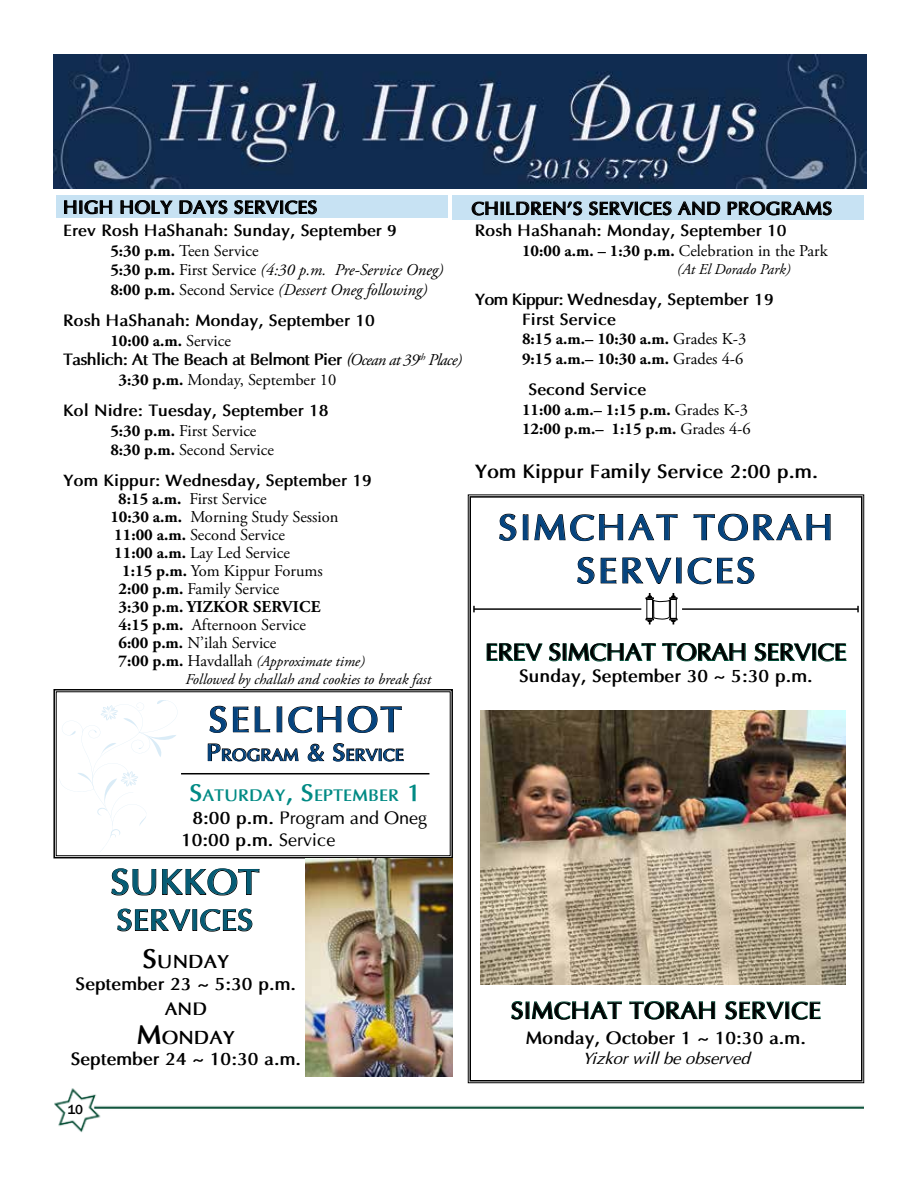
<style>
.page{position:relative;width:918px;height:1188px;background:#fff}
.page>*{position:absolute;margin:0;border:0;box-sizing:border-box;transform-origin:0 0}
.t1{font:700 36px/43.2px "Optima";letter-spacing:.06em;color:#05447f;text-align:center}
.t2{font:700 36px "Optima";color:#055c75}
.t3{font:700 30px "Optima";color:#055c75}
.t4{font:700 24px "Optima";letter-spacing:-.025em;color:#000}
.t5{font:700 24px "Optima";color:#000}
.t6{font:700 19.5px "Optima";color:#000}
.t7{font:700 18.9px "Optima";color:#000}
.t8{font:700 18px/25.2px "Optima";color:#000;text-align:center}
.t9{font:18px/21.6px "Optima";color:#000}
.t10{font:700 16.8px "Optima";color:#008a84}
.t11{font:700 16.8px "Optima";color:#05447f}
.t12{font:16.5px/18px "Adobe Garamond Pro";color:#000}
.t13{font:700 16.5px/19.8px "Optima";color:#000}
.t14{font:700 16.5px/19.8px "Adobe Garamond Pro";color:#000}
.t15{font:italic 16.5px/19.8px "Adobe Garamond Pro";color:#000}
.t16{font:700 16.5px "Optima";letter-spacing:-.04em;color:#000}
.t17{font:italic 16.5px "Optima";color:#000}
.t18{font:italic 15px/18px "Adobe Garamond Pro";color:#000}
.t19{font:500 13.5px "Franklin Gothic";color:#000}
.s1{font-weight:700;font-style:normal}
.s2{font-style:normal}
.s3{font-weight:400}
.s4{font-weight:400;font-style:italic}
.s5{font-family:"Adobe Garamond Pro";font-weight:400;font-style:italic}
.s6{font-weight:700}
.s7{font-weight:700;font-style:normal;font-size:16.5px}
.s8{font-style:normal;font-size:16.5px}
.s9{font-size:24px}
.s10{font-size:27px}
</style>
<div class="page">
<img style="left:54px;top:1083px;width:810px;height:50px">
<svg style="left:468px;top:494px;width:396px;height:589px"></svg>
<div style="left:470px;top:496px;width:392px;height:586px;border:2px solid #000"></div>
<svg style="left:499px;top:513px;width:18px;height:28px"></svg>
<svg style="left:523px;top:514px;width:155px;height:27px"></svg>
<svg style="left:693px;top:513px;width:138px;height:28px"></svg>
<svg style="left:577px;top:557px;width:178px;height:28px"></svg>
<svg style="left:646px;top:593px;width:32px;height:31px"></svg>
<hr style="left:682px;top:608px;width:176px;height:2px;background:#000">
<svg style="left:857px;top:606px;width:2px;height:6px"></svg>
<hr style="left:474px;top:608px;width:167px;height:2px;background:#000">
<svg style="left:473px;top:606px;width:2px;height:6px"></svg>
<svg style="left:486px;top:643px;width:57px;height:18px"></svg>
<svg style="left:549px;top:643px;width:107px;height:19px"></svg>
<svg style="left:662px;top:643px;width:84px;height:19px"></svg>
<svg style="left:754px;top:643px;width:93px;height:19px"></svg>
<svg style="left:511px;top:1001px;width:111px;height:19px"></svg>
<svg style="left:629px;top:1001px;width:86px;height:19px"></svg>
<svg style="left:725px;top:1001px;width:96px;height:19px"></svg>
<img style="left:480px;top:711px;width:366px;height:274px">
<img style="left:53px;top:54px;width:813px;height:135px">
<div style="left:56px;top:195px;width:392px;height:23px;background:#c7e2f3"></div>
<svg style="left:64px;top:200px;width:48px;height:15px"></svg>
<svg style="left:120px;top:200px;width:53px;height:15px"></svg>
<svg style="left:179px;top:200px;width:49px;height:15px"></svg>
<svg style="left:234px;top:200px;width:83px;height:15px"></svg>
<div style="left:453px;top:195px;width:411px;height:25px;background:#c7e2f3"></div>
<svg style="left:471px;top:201px;width:111px;height:15px"></svg>
<svg style="left:589px;top:201px;width:83px;height:15px"></svg>
<svg style="left:678px;top:201px;width:43px;height:14px"></svg>
<svg style="left:727px;top:201px;width:105px;height:15px"></svg>
<svg style="left:53px;top:689px;width:400px;height:170px"></svg>
<div style="left:56px;top:692px;width:394px;height:164px;border:1px solid #000"></div>
<svg style="left:209px;top:706px;width:18px;height:27px"></svg>
<svg style="left:233px;top:706px;width:37px;height:27px"></svg>
<svg style="left:276px;top:706px;width:126px;height:27px"></svg>
<svg style="left:208px;top:743px;width:91px;height:19px"></svg>
<svg style="left:307px;top:743px;width:17px;height:19px"></svg>
<svg style="left:333px;top:743px;width:71px;height:19px"></svg>
<hr style="left:181px;top:773px;width:248px;height:1px;background:#000">
<svg style="left:111px;top:868px;width:45px;height:28px"></svg>
<svg style="left:162px;top:868px;width:98px;height:28px"></svg>
<svg style="left:117px;top:908px;width:136px;height:24px"></svg>
<img style="left:305px;top:858px;width:148px;height:218px">
<p class="t8" style="left:63px;top:195px;width:256px">HIGH HOLY DAYS SERVICES</p>
<p class="t8" style="left:471px;top:196px;width:362px">CHILDREN’S SERVICES AND PROGRAMS</p>
<p class="t13" style="left:63px;top:220px;width:336px">Erev Rosh HaShanah: Sunday, September 9</p>
<p class="t15" style="left:110px;top:241px;width:335px"><span class="s1">5:30 p.m.</span> <span class="s2">Teen Service<br></span><span class="s1">5:30 p.m.</span> <span class="s2">First Service</span> (4:30 p.m. Pre-Service Oneg)<br><span class="s1">8:00 p.m.</span> <span class="s2">Second Service</span> (Dessert Oneg following)</p>
<p class="t13" style="left:63px;top:310px;width:314px">Rosh HaShanah: Monday, September 10</p>
<p class="t14" style="left:110px;top:331px;width:122px">10:00 a.m. <span class="s3">Service</span></p>
<p class="t16" style="left:63px;top:350px;width:400px">Tashlich: At The Beach at Belmont Pier <span class="s4">(</span><span class="s5">Ocean at 39</span><sup>th</sup> <span class="s5">Place)</span></p>
<p class="t12" style="left:119px;top:371px;width:219px"><span class="s6">3:30 p.m.</span> Monday, September 10</p>
<p class="t13" style="left:63px;top:400px;width:267px">Kol Nidre: Tuesday, September 18</p>
<p class="t12" style="left:110px;top:421px;width:165px;line-height:19.8px"><span class="s6">5:30 p.m.</span> First Service<br><span class="s6">8:30 p.m.</span> Second Service</p>
<p class="t13" style="left:63px;top:470px;width:311px">Yom Kippur: Wednesday, September 19</p>
<p class="t12" style="left:110px;top:490px;width:230px;text-indent:8px"><span class="s6">8:15 a.m.</span> First Service<br><span class="s6">10:30 a.m.</span> Morning Study Session<br><span class="s6">11:00 a.m.</span> Second Service<br><span class="s6">11:00 a.m.</span> Lay Led Service</p>
<p class="t12" style="left:118px;top:562px;width:206px"><span class="s6">1:15 p.m.</span> Yom Kippur Forums<br><span class="s6">2:00 p.m.</span> Family Service<br><span class="s6">3:30 p.m. YIZKOR SERVICE<br>4:15 p.m.</span> Afternoon Service<br><span class="s6">6:00 p.m.</span> N’ilah Service</p>
<p class="t18" style="left:185px;top:653px;width:247px;text-indent:-67px"><span class="s7">7:00 p.m.</span> <span class="s8">Havdallah</span> (Approximate time)<br>Followed by challah and cookies to break fast</p>
<h1 class="t1" style="left:209px;top:698px;width:195px">SELICHOT</h1>
<p class="t11" style="left:207px;top:745px;width:199px"><span class="s9">P</span>ROGRAM <span class="s9">&amp; S</span>ERVICE</p>
<p class="t10" style="left:189px;top:785px;width:233px"><span class="s9">S</span>ATURDAY<span class="s9">, S</span>EPTEMBER <span class="s9">1</span></p>
<p class="t9" style="left:181px;top:807px;width:248px;text-indent:11px"><span class="s6">8:00 p.m.</span> Program and Oneg<br><span class="s6">10:00 p.m.</span> Service</p>
<h1 class="t2" style="left:110px;top:860px;width:151px">SUKKOT</h1>
<h2 class="t3" style="left:117px;top:902px;width:138px">SERVICES</h2>
<p class="t7" style="left:142px;top:950px;width:88px"><span class="s10">S</span>UNDAY</p>
<p class="t8" style="left:76px;top:971px;width:222px">September 23 ~ 5:30 p.m.<br>AND</p>
<p class="t7" style="left:137px;top:1026px;width:100px"><span class="s10">M</span>ONDAY</p>
<p class="t8" style="left:71px;top:1046px;width:232px">September 24 ~ 10:30 a.m.</p>
<p class="t13" style="left:475px;top:221px;width:314px">Rosh HaShanah: Monday, September 10</p>
<p class="t12" style="left:522px;top:243px;width:307px"><span class="s6">10:00 a.m. – 1:30 p.m.</span> Celebration in the Park</p>
<p class="t18" style="left:677px;top:261px;width:115px">(At El Dorado Park)</p>
<p class="t13" style="left:522px;top:289px;width:253px;text-indent:-47px">Yom Kippur: Wednesday, September 19<br>First Service</p>
<p class="t14" style="left:522px;top:330px;width:226px">8:15 a.m.– 10:30 a.m. <span class="s3">Grades K-3<br></span>9:15 a.m.– 10:30 a.m. <span class="s3">Grades 4-6</span></p>
<p class="t13" style="left:528px;top:379px;width:120px">Second Service</p>
<p class="t14" style="left:522px;top:400px;width:230px">11:00 a.m.– 1:15 p.m. <span class="s3">Grades K-3<br></span>12:00 p.m.– 1:15 p.m. <span class="s3">Grades 4-6</span></p>
<p class="t6" style="left:475px;top:459px;width:345px">Yom Kippur Family Service 2:00 p.m.</p>
<h1 class="t1" style="left:498px;top:506px;width:337px">SIMCHAT TORAH<br>SERVICES</h1>
<h3 class="t4" style="left:485px;top:638px;width:363px">EREV SIMCHAT TORAH SERVICE</h3>
<p class="t8" style="left:519px;top:663px;width:295px">Sunday, September 30 ~ 5:30 p.m.</p>
<h3 class="t5" style="left:511px;top:996px;width:312px">SIMCHAT TORAH SERVICE</h3>
<p class="t8" style="left:526px;top:1025px;width:282px">Monday, October 1 ~ 10:30 a.m.</p>
<p class="t17" style="left:582px;top:1048px;width:169px">Yizkor will be observed</p>
<p class="t19" style="left:67px;top:1101px;width:17px">10</p>
</div>
